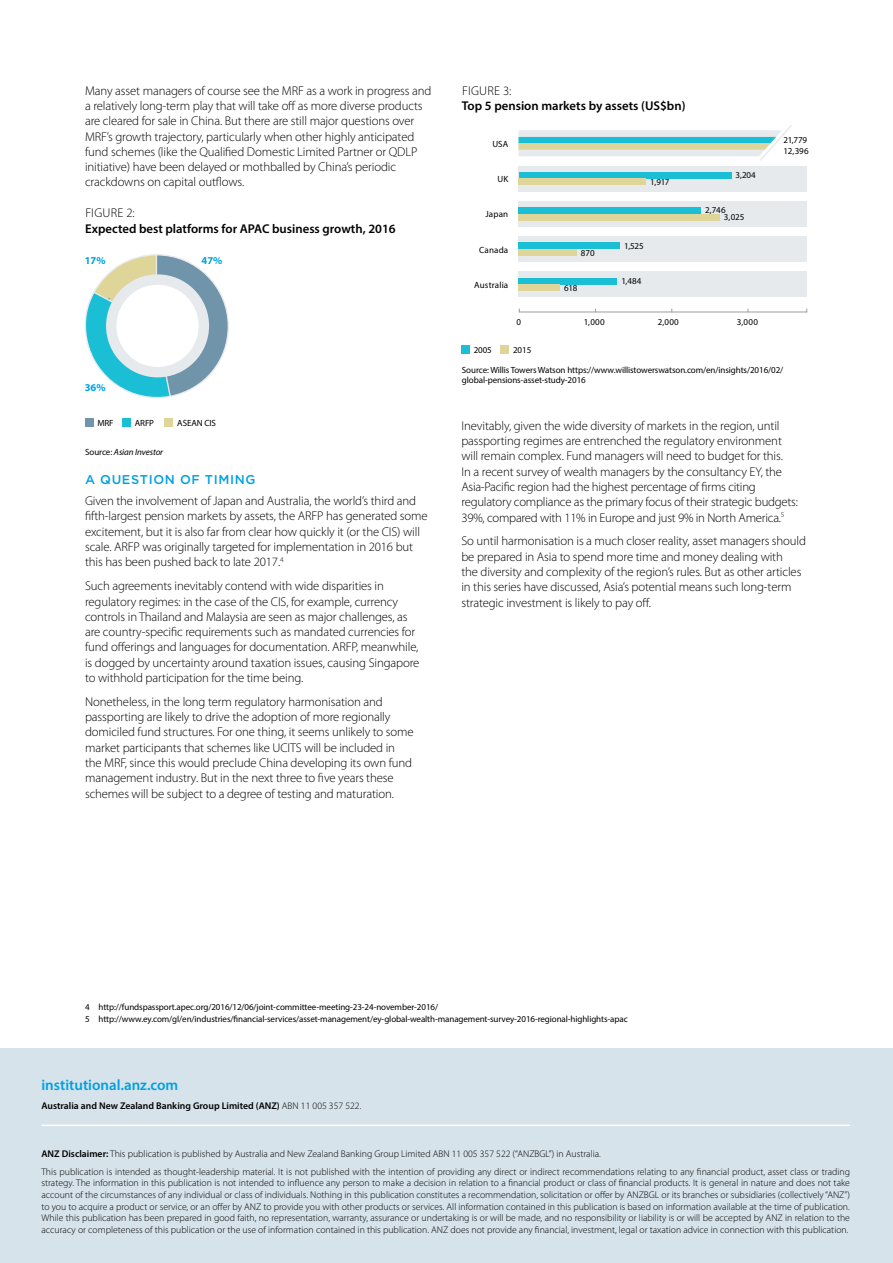
<style>
.page{position:relative;width:893px;height:1263px;background:#fff}
.page>*{position:absolute;margin:0;border:0;box-sizing:border-box;transform-origin:0 0}
.t1{font:600 15px "Myriad Pro";color:#00a1e0}
.t2{font:300 12.75px/15.3px "Myriad Pro";letter-spacing:-.01em;color:#000}
.t3{font:600 12.75px "Myriad Pro";color:#000}
.t4{font:500 12.75px "Gotham";letter-spacing:.05em;color:#00a1e0}
.t5{font:700 10.5px "Myriad Pro";color:#00a1e0}
.t6{font:300 9.75px/11.7px "Myriad Pro";color:#000}
.t7{font:600 9.75px "Myriad Pro";color:#000}
.t8{font:9px/12px "Myriad Pro";letter-spacing:-.01em;color:#000}
.t9{font:italic 9px "Myriad Pro";letter-spacing:-.01em;color:#000}
.t10{font:9px "Myriad Pro";letter-spacing:.015em;color:#000}
.s1{font-style:normal}
.s2{font-weight:300}
.s3{font-weight:600}
</style>
<div class="page">
<div style="left:0;top:1049px;width:893px;height:214px;background:#d6e3ea"></div>
<hr style="left:41px;top:1124px;width:809px;height:2px;background:#fff">
<svg style="left:85px;top:254px;width:144px;height:144px"></svg>
<div style="left:518px;top:236px;width:289px;height:26px;background:#e6eaed"></div>
<div style="left:518px;top:243px;width:102px;height:6px;background:#1abfd5"></div>
<div style="left:518px;top:249px;width:59px;height:7px;background:#dfd599"></div>
<div style="left:518px;top:271px;width:289px;height:26px;background:#e6eaed"></div>
<div style="left:518px;top:278px;width:99px;height:6px;background:#1abfd5"></div>
<div style="left:518px;top:284px;width:42px;height:7px;background:#dfd599"></div>
<div style="left:518px;top:166px;width:289px;height:26px;background:#e6eaed"></div>
<div style="left:518px;top:172px;width:213px;height:7px;background:#1abfd5"></div>
<div style="left:518px;top:179px;width:128px;height:6px;background:#dfd599"></div>
<div style="left:518px;top:201px;width:289px;height:26px;background:#e6eaed"></div>
<div style="left:518px;top:207px;width:183px;height:7px;background:#1abfd5"></div>
<div style="left:518px;top:214px;width:202px;height:6px;background:#dfd599"></div>
<hr style="left:519px;top:312px;width:288px;height:1px;background:#9b9ca2">
<svg style="left:518px;top:125px;width:274px;height:36px"></svg>
<div style="left:461px;top:346px;width:8px;height:8px;background:#1abfd5"></div>
<div style="left:501px;top:346px;width:8px;height:8px;background:#dfd599"></div>
<div style="left:85px;top:418px;width:8px;height:8px;background:#7094aa"></div>
<div style="left:122px;top:418px;width:9px;height:8px;background:#1abfd5"></div>
<div style="left:165px;top:418px;width:8px;height:8px;background:#dfd599"></div>
<p class="t2" style="left:85px;top:83px;width:348px">Many asset managers of course see the MRF as a work in progress and a relatively long-term play that will take off as more diverse products are cleared for sale in China. But there are still major questions over MRF’s growth trajectory, particularly when other highly anticipated fund schemes (like the Qualified Domestic Limited Partner or QDLP initiative) have been delayed or mothballed by China’s periodic crackdowns on capital outflows.</p>
<p class="t2" style="left:85px;top:205px;width:51px">FIGURE 2:</p>
<p class="t3" style="left:85px;top:220px;width:312px">Expected best platforms for APAC business growth, 2016</p>
<p class="t5" style="left:85px;top:254px;width:22px">17%</p>
<p class="t5" style="left:85px;top:381px;width:22px">36%</p>
<p class="t5" style="left:202px;top:254px;width:22px">47%</p>
<p class="t8" style="left:97px;top:416px;width:18px">MRF</p>
<p class="t8" style="left:135px;top:416px;width:21px">ARFP</p>
<p class="t8" style="left:177px;top:416px;width:40px">ASEAN CIS</p>
<p class="t9" style="left:85px;top:446px;width:79px"><span class="s1">Source:</span> Asian Investor</p>
<p class="t4" style="left:85px;top:472px;width:172px">A QUESTION OF TIMING</p>
<p class="t2" style="left:85px;top:493px;width:344px">Given the involvement of Japan and Australia, the world’s third and fifth-largest pension markets by assets, the ARFP has generated some excitement, but it is also far from clear how quickly it (or the CIS) will scale. ARFP was originally targeted for implementation in 2016 but this has been pushed back to late 2017.<sup>4</sup></p>
<p class="t2" style="left:85px;top:578px;width:336px">Such agreements inevitably contend with wide disparities in regulatory regimes: in the case of the CIS, for example, currency controls in Thailand and Malaysia are seen as major challenges, as are country-specific requirements such as mandated currencies for fund offerings and languages for documentation. ARFP, meanwhile, is dogged by uncertainty around taxation issues, causing Singapore to withhold participation for the time being.</p>
<p class="t2" style="left:85px;top:694px;width:330px">Nonetheless, in the long term regulatory harmonisation and passporting are likely to drive the adoption of more regionally domiciled fund structures. For one thing, it seems unlikely to some market participants that schemes like UCITS will be included in the MRF, since this would preclude China developing its own fund management industry. But in the next three to five years these schemes will be subject to a degree of testing and maturation.</p>
<p class="t2" style="left:462px;top:83px;width:51px">FIGURE 3:</p>
<p class="t3" style="left:462px;top:98px;width:225px">Top 5 pension markets by assets (US$bn)</p>
<p class="t8" style="left:492px;top:138px;width:17px">USA</p>
<p class="t8" style="left:497px;top:173px;width:12px">UK</p>
<p class="t8" style="left:485px;top:208px;width:24px">Japan</p>
<p class="t8" style="left:479px;top:243px;width:31px">Canada</p>
<p class="t10" style="left:474px;top:279px;width:35px">Australia</p>
<p class="t8" style="left:581px;top:246px;width:15px">870</p>
<p class="t8" style="left:564px;top:282px;width:15px">618</p>
<p class="t8" style="left:650px;top:176px;width:21px">1,917</p>
<p class="t8" style="left:624px;top:240px;width:21px">1,525</p>
<p class="t8" style="left:621px;top:275px;width:21px">1,484</p>
<p class="t8" style="left:736px;top:169px;width:22px">3,204</p>
<p class="t8" style="left:705px;top:204px;width:22px">2,746</p>
<p class="t8" style="left:724px;top:211px;width:22px">3,025</p>
<p class="t8" style="left:517px;top:316px;width:6px">0</p>
<p class="t8" style="left:584px;top:316px;width:22px">1,000</p>
<p class="t8" style="left:658px;top:316px;width:23px">2,000</p>
<p class="t8" style="left:737px;top:316px;width:23px">3,000</p>
<p class="t8" style="left:474px;top:344px;width:20px">2005</p>
<p class="t8" style="left:513px;top:344px;width:20px">2015</p>
<p class="t8" style="left:784px;top:134px;width:25px">21,779</p>
<p class="t8" style="left:784px;top:145px;width:27px">12,396</p>
<p class="t8" style="left:462px;top:365px;width:323px;line-height:10.5px">Source: Willis Towers Watson https://www.willistowerswatson.com/en/insights/2016/02/ global-pensions-asset-study-2016</p>
<p class="t2" style="left:461px;top:418px;width:338px">Inevitably, given the wide diversity of markets in the region, until passporting regimes are entrenched the regulatory environment will remain complex. Fund managers will need to budget for this.<br>In a recent survey of wealth managers by the consultancy EY, the Asia-Pacific region had the highest percentage of firms citing regulatory compliance as the primary focus of their strategic budgets:<br>39%, compared with 11% in Europe and just 9% in North America.<sup>5</sup></p>
<p class="t2" style="left:461px;top:533px;width:346px">So until harmonisation is a much closer reality, asset managers should be prepared in Asia to spend more time and money dealing with<br>the diversity and complexity of the region’s rules. But as other articles in this series have discussed, Asia’s potential means such long-term strategic investment is likely to pay off.</p>
<p class="t8" style="left:85px;top:1000px;width:544px">4 http://fundspassport.apec.org/2016/12/06/joint-committee-meeting-23-24-november-2016/<br>5 http://www.ey.com/gl/en/industries/financial-services/asset-management/ey-global-wealth-management-survey-2016-regional-highlights-apac</p>
<p class="t1" style="left:41px;top:1076px;width:138px">institutional.anz.com</p>
<p class="t7" style="left:41px;top:1099px;width:321px">Australia and New Zealand Banking Group Limited (ANZ) <span class="s2">ABN 11 005 357 522.</span></p>
<p class="t6" style="left:41px;top:1144px;width:810px;line-height:18.1px"><span class="s3">ANZ Disclaimer:</span> This publication is published by Australia and New Zealand Banking Group Limited ABN 11 005 357 522 (“ANZBGL”) in Australia.<br>This publication is intended as thought-leadership material. It is not published with the intention of providing any direct or indirect recommendations relating to any financial product, asset class or trading</p>
<p class="t6" style="left:41px;top:1177px;width:810px;text-align:justify">strategy. The information in this publication is not intended to influence any person to make a decision in relation to a financial product or class of financial products. It is general in nature and does not take account of the circumstances of any individual or class of individuals. Nothing in this publication constitutes a recommendation, solicitation or offer by ANZBGL or its branches or subsidiaries (collectively “ANZ”) to you to acquire a product or service, or an offer by ANZ to provide you with other products or services. All information contained in this publication is based on information available at the time of publication.<br>While this publication has been prepared in good faith, no representation, warranty, assurance or undertaking is or will be made, and no responsibility or liability is or will be accepted by ANZ in relation to the accuracy or completeness of this publication or the use of information contained in this publication. ANZ does not provide any financial, investment, legal or taxation advice in connection with this publication.</p>
</div>
